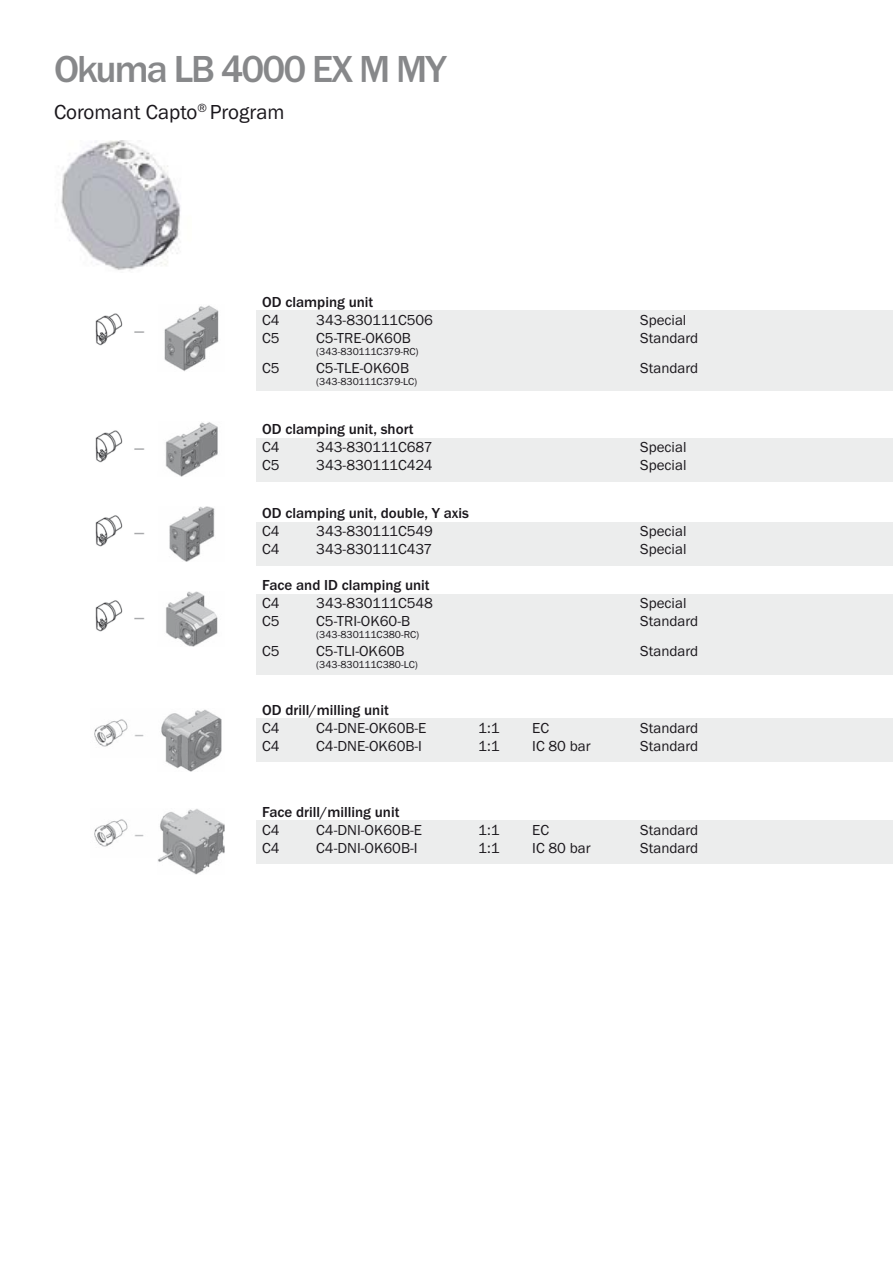
<style>
.page{position:relative;width:893px;height:1263px;background:#fff}
.page>*{position:absolute;margin:0;border:0;box-sizing:border-box;transform-origin:0 0}
.t1{font:500 39px "Franklin Gothic";letter-spacing:-.05em;color:#87888a}
.t2{font:21px "Franklin Gothic";color:#1a171c}
.t3{font:15px "Franklin Gothic";color:#1a171c}
.t4{font:500 15px "Franklin Gothic";color:#1a171c}
.t5{font:10.5px "Franklin Gothic";color:#1a171c}
</style>
<div class="page">
<div style="left:256px;top:820px;width:636px;height:44px;background:#eceded"></div>
<div style="left:256px;top:719px;width:636px;height:43px;background:#eceded"></div>
<div style="left:256px;top:310px;width:636px;height:81px;background:#eceded"></div>
<div style="left:256px;top:438px;width:636px;height:44px;background:#eceded"></div>
<div style="left:256px;top:594px;width:636px;height:81px;background:#eceded"></div>
<div style="left:256px;top:522px;width:636px;height:44px;background:#eceded"></div>
<img style="left:164px;top:305px;width:55px;height:67px">
<img style="left:95px;top:313px;width:50px;height:33px">
<img style="left:165px;top:422px;width:53px;height:55px">
<img style="left:95px;top:430px;width:50px;height:33px">
<img style="left:169px;top:506px;width:46px;height:56px">
<img style="left:95px;top:515px;width:50px;height:32px">
<img style="left:166px;top:591px;width:52px;height:56px">
<img style="left:95px;top:600px;width:50px;height:32px">
<img style="left:161px;top:709px;width:61px;height:62px">
<img style="left:94px;top:719px;width:50px;height:28px">
<img style="left:158px;top:809px;width:67px;height:66px">
<img style="left:94px;top:819px;width:50px;height:28px">
<img style="left:61px;top:141px;width:120px;height:130px">
<h1 class="t1" style="left:54px;top:55px;width:394px">Okuma LB 4000 EX M MY</h1>
<h2 class="t2" style="left:54px;top:105px;width:232px">Coromant Capto<sup>®</sup> Program</h2>
<p class="t4" style="left:262px;top:296px;width:113px">OD clamping unit</p>
<p class="t3" style="left:262px;top:314px;width:19px">C4</p>
<p class="t3" style="left:316px;top:314px;width:118px">343-830111C506</p>
<p class="t3" style="left:640px;top:314px;width:48px">Special</p>
<p class="t3" style="left:262px;top:332px;width:19px">C5</p>
<p class="t3" style="left:316px;top:332px;width:96px">C5-TRE-OK60B</p>
<p class="t3" style="left:640px;top:332px;width:59px">Standard</p>
<p class="t5" style="left:316px;top:348px;width:104px">(343-830111C379-RC)</p>
<p class="t3" style="left:262px;top:362px;width:19px">C5</p>
<p class="t3" style="left:316px;top:362px;width:94px">C5-TLE-OK60B</p>
<p class="t3" style="left:640px;top:362px;width:59px">Standard</p>
<p class="t5" style="left:316px;top:378px;width:102px">(343-830111C379-LC)</p>
<p class="t4" style="left:262px;top:424px;width:153px">OD clamping unit, short</p>
<p class="t3" style="left:262px;top:442px;width:19px">C4</p>
<p class="t3" style="left:316px;top:442px;width:118px">343-830111C687</p>
<p class="t3" style="left:640px;top:442px;width:48px">Special</p>
<p class="t3" style="left:262px;top:460px;width:19px">C5</p>
<p class="t3" style="left:316px;top:460px;width:118px">343-830111C424</p>
<p class="t3" style="left:640px;top:460px;width:48px">Special</p>
<p class="t4" style="left:262px;top:508px;width:208px">OD clamping unit, double, Y axis</p>
<p class="t3" style="left:262px;top:526px;width:19px">C4</p>
<p class="t3" style="left:316px;top:526px;width:118px">343-830111C549</p>
<p class="t3" style="left:640px;top:526px;width:48px">Special</p>
<p class="t3" style="left:262px;top:544px;width:19px">C4</p>
<p class="t3" style="left:316px;top:544px;width:118px">343-830111C437</p>
<p class="t3" style="left:640px;top:544px;width:48px">Special</p>
<p class="t4" style="left:262px;top:580px;width:169px">Face and ID clamping unit</p>
<p class="t3" style="left:262px;top:598px;width:19px">C4</p>
<p class="t3" style="left:316px;top:598px;width:118px">343-830111C548</p>
<p class="t3" style="left:640px;top:598px;width:48px">Special</p>
<p class="t3" style="left:262px;top:616px;width:19px">C5</p>
<p class="t3" style="left:316px;top:616px;width:95px">C5-TRI-OK60-B</p>
<p class="t3" style="left:640px;top:616px;width:59px">Standard</p>
<p class="t5" style="left:316px;top:631px;width:104px">(343-830111C380-RC)</p>
<p class="t3" style="left:262px;top:646px;width:19px">C5</p>
<p class="t3" style="left:316px;top:646px;width:90px">C5-TLI-OK60B</p>
<p class="t3" style="left:640px;top:646px;width:59px">Standard</p>
<p class="t5" style="left:316px;top:661px;width:103px">(343-830111C380-LC)</p>
<p class="t4" style="left:262px;top:704px;width:128px">OD drill/milling unit</p>
<p class="t3" style="left:262px;top:722px;width:19px">C4</p>
<p class="t3" style="left:316px;top:722px;width:112px">C4-DNE-OK60B-E</p>
<p class="t3" style="left:478px;top:722px;width:23px">1:1</p>
<p class="t3" style="left:532px;top:722px;width:18px">EC</p>
<p class="t3" style="left:640px;top:722px;width:59px">Standard</p>
<p class="t3" style="left:262px;top:740px;width:19px">C4</p>
<p class="t3" style="left:316px;top:740px;width:107px">C4-DNE-OK60B-I</p>
<p class="t3" style="left:478px;top:740px;width:23px">1:1</p>
<p class="t3" style="left:532px;top:740px;width:60px">IC 80 bar</p>
<p class="t3" style="left:640px;top:740px;width:59px">Standard</p>
<p class="t4" style="left:262px;top:806px;width:139px">Face drill/milling unit</p>
<p class="t3" style="left:262px;top:824px;width:19px">C4</p>
<p class="t3" style="left:316px;top:824px;width:107px">C4-DNI-OK60B-E</p>
<p class="t3" style="left:478px;top:824px;width:23px">1:1</p>
<p class="t3" style="left:532px;top:824px;width:18px">EC</p>
<p class="t3" style="left:640px;top:824px;width:59px">Standard</p>
<p class="t3" style="left:262px;top:842px;width:19px">C4</p>
<p class="t3" style="left:316px;top:842px;width:103px">C4-DNI-OK60B-I</p>
<p class="t3" style="left:478px;top:842px;width:23px">1:1</p>
<p class="t3" style="left:532px;top:842px;width:60px">IC 80 bar</p>
<p class="t3" style="left:640px;top:842px;width:59px">Standard</p>
</div>
